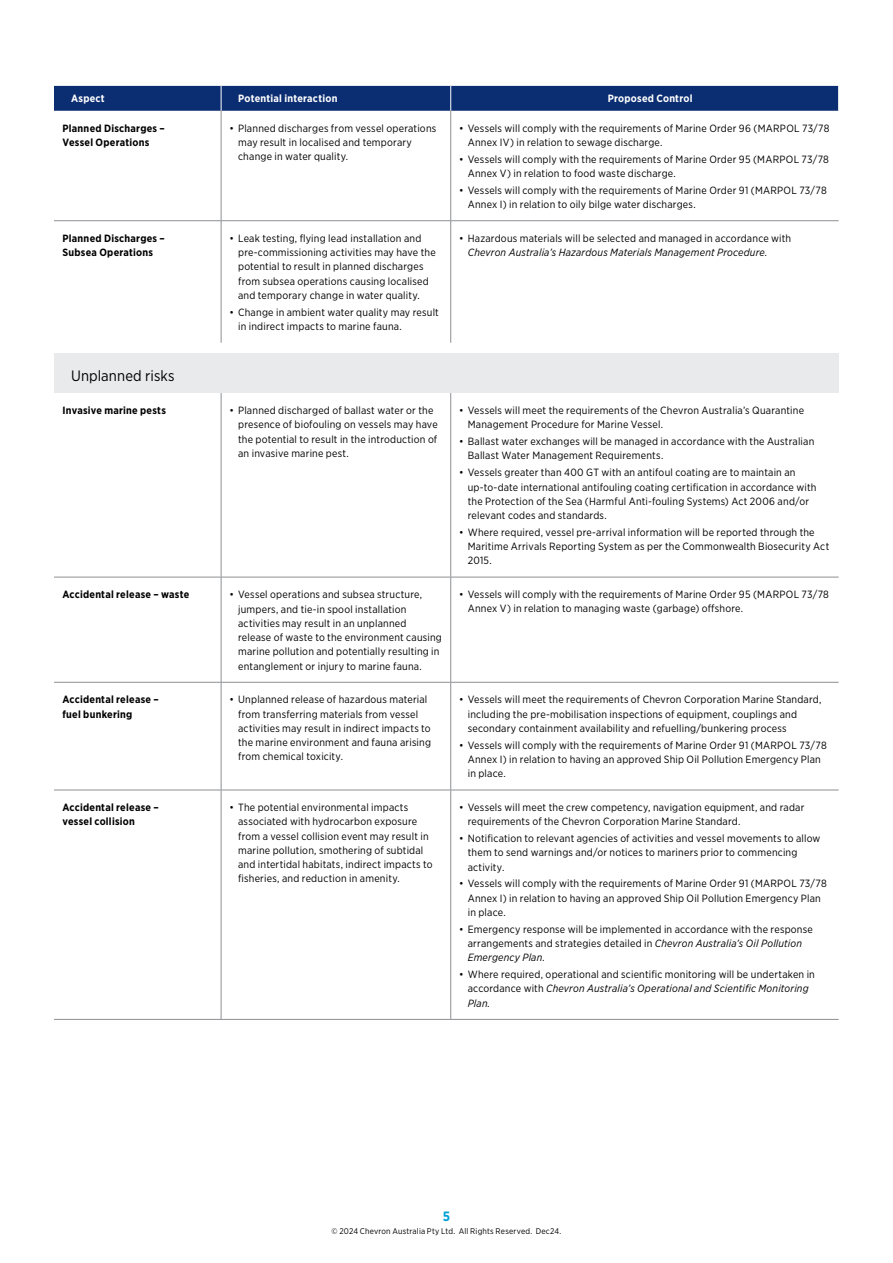
<style>
.page{position:relative;width:893px;height:1263px;background:#fff}
.page>*{position:absolute;margin:0;border:0;box-sizing:border-box;transform-origin:0 0}
.t1{font:15px "Gotham Narrow";letter-spacing:.005em;color:#000}
.t2{font:700 13.5px "Gotham Narrow";color:#00a1d9}
.t3{font:10.5px/14.2px "Gotham Narrow";letter-spacing:.02em;color:#000}
.t4{font:700 10.5px/14.2px "Gotham Narrow";letter-spacing:.025em;color:#000}
.t5{font:italic 10.5px "Gotham Narrow";letter-spacing:.02em;color:#000}
.t6{font:700 10.5px "Gotham Narrow";letter-spacing:.02em;color:#fff}
.t7{font:8.25px "Gotham Narrow";letter-spacing:.025em;color:#000}
.s1{font-style:italic}
</style>
<div class="page">
<div style="left:54px;top:353px;width:785px;height:40px;background:#e9eaeb"></div>
<svg style="left:54px;top:85px;width:785px;height:26px;background:#153677"></svg>
<hr style="left:221px;top:111px;width:1px;height:109px;background:#8c8f93">
<hr style="left:450px;top:111px;width:1px;height:109px;background:#8c8f93">
<hr style="left:54px;top:220px;width:167px;height:1px;background:#8c8f93">
<hr style="left:221px;top:220px;width:230px;height:1px;background:#8c8f93">
<hr style="left:221px;top:221px;width:1px;height:122px;background:#8c8f93">
<hr style="left:451px;top:220px;width:388px;height:1px;background:#8c8f93">
<hr style="left:450px;top:221px;width:1px;height:122px;background:#8c8f93">
<hr style="left:221px;top:393px;width:1px;height:184px;background:#8c8f93">
<hr style="left:450px;top:393px;width:1px;height:184px;background:#8c8f93">
<hr style="left:54px;top:577px;width:167px;height:1px;background:#8c8f93">
<hr style="left:221px;top:577px;width:230px;height:1px;background:#8c8f93">
<hr style="left:221px;top:577px;width:1px;height:105px;background:#8c8f93">
<hr style="left:451px;top:577px;width:388px;height:1px;background:#8c8f93">
<hr style="left:450px;top:577px;width:1px;height:105px;background:#8c8f93">
<hr style="left:54px;top:682px;width:167px;height:1px;background:#8c8f93">
<hr style="left:221px;top:682px;width:230px;height:1px;background:#8c8f93">
<hr style="left:221px;top:682px;width:1px;height:108px;background:#8c8f93">
<hr style="left:451px;top:682px;width:388px;height:1px;background:#8c8f93">
<hr style="left:450px;top:682px;width:1px;height:108px;background:#8c8f93">
<hr style="left:54px;top:790px;width:167px;height:1px;background:#8c8f93">
<hr style="left:221px;top:790px;width:230px;height:1px;background:#8c8f93">
<hr style="left:221px;top:790px;width:1px;height:229px;background:#8c8f93">
<hr style="left:451px;top:790px;width:388px;height:1px;background:#8c8f93">
<hr style="left:450px;top:790px;width:1px;height:229px;background:#8c8f93">
<hr style="left:54px;top:1019px;width:167px;height:1px;background:#8c8f93">
<hr style="left:221px;top:1019px;width:230px;height:1px;background:#8c8f93">
<hr style="left:451px;top:1019px;width:388px;height:1px;background:#8c8f93">
<p class="t6" style="left:71px;top:92px;width:35px">Aspect</p>
<p class="t6" style="left:238px;top:92px;width:101px">Potential interaction</p>
<p class="t6" style="left:608px;top:92px;width:86px">Proposed Control</p>
<p class="t4" style="left:63px;top:121px;width:104px">Planned Discharges –<br>Vessel Operations</p>
<p class="t3" style="left:238px;top:121px;width:200px;text-indent:-9px">• Planned discharges from vessel operations may result in localised and temporary change in water quality.</p>
<p class="t3" style="left:468px;top:121px;width:363px;text-indent:-9px">• Vessels will comply with the requirements of Marine Order 96 (MARPOL 73/78<br>Annex IV) in relation to sewage discharge.</p>
<p class="t3" style="left:468px;top:152px;width:363px;text-indent:-9px">• Vessels will comply with the requirements of Marine Order 95 (MARPOL 73/78<br>Annex V) in relation to food waste discharge.</p>
<p class="t3" style="left:468px;top:183px;width:360px;text-indent:-9px">• Vessels will comply with the requirements of Marine Order 91 (MARPOL 73/78<br>Annex I) in relation to oily bilge water discharges.</p>
<p class="t4" style="left:63px;top:231px;width:104px">Planned Discharges –<br>Subsea Operations</p>
<p class="t3" style="left:238px;top:231px;width:199px;text-indent:-9px">• Leak testing, flying lead installation and pre-commissioning activities may have the potential to result in planned discharges from subsea operations causing localised and temporary change in water quality.</p>
<p class="t3" style="left:238px;top:305px;width:202px;text-indent:-9px">• Change in ambient water quality may result in indirect impacts to marine fauna.</p>
<p class="t3" style="left:459px;top:231px;width:333px">• Hazardous materials will be selected and managed in accordance with</p>
<p class="t5" style="left:468px;top:246px;width:301px">Chevron Australia’s Hazardous Materials Management Procedure.</p>
<h1 class="t1" style="left:71px;top:366px;width:105px">Unplanned risks</h1>
<p class="t4" style="left:63px;top:403px;width:105px">Invasive marine pests</p>
<p class="t3" style="left:238px;top:403px;width:201px;text-indent:-9px">• Planned discharged of ballast water or the presence of biofouling on vessels may have the potential to result in the introduction of an invasive marine pest.</p>
<p class="t3" style="left:468px;top:403px;width:338px;text-indent:-9px">• Vessels will meet the requirements of the Chevron Australia’s Quarantine<br>Management Procedure for Marine Vessel.</p>
<p class="t3" style="left:468px;top:434px;width:348px;text-indent:-9px">• Ballast water exchanges will be managed in accordance with the Australian<br>Ballast Water Management Requirements.</p>
<p class="t3" style="left:468px;top:465px;width:350px;text-indent:-9px">• Vessels greater than 400 GT with an antifoul coating are to maintain an up-to-date international antifouling coating certification in accordance with the Protection of the Sea (Harmful Anti-fouling Systems) Act 2006 and/or relevant codes and standards.</p>
<p class="t3" style="left:468px;top:525px;width:363px;text-indent:-9px">• Where required, vessel pre-arrival information will be reported through the<br>Maritime Arrivals Reporting System as per the Commonwealth Biosecurity Act<br>2015.</p>
<p class="t4" style="left:63px;top:587px;width:128px">Accidental release – waste</p>
<p class="t3" style="left:238px;top:587px;width:205px;text-indent:-9px">• Vessel operations and subsea structure, jumpers, and tie-in spool installation activities may result in an unplanned release of waste to the environment causing marine pollution and potentially resulting in entanglement or injury to marine fauna.</p>
<p class="t3" style="left:468px;top:587px;width:363px;text-indent:-9px">• Vessels will comply with the requirements of Marine Order 95 (MARPOL 73/78<br>Annex V) in relation to managing waste (garbage) offshore.</p>
<p class="t4" style="left:63px;top:692px;width:98px">Accidental release – fuel bunkering</p>
<p class="t3" style="left:238px;top:692px;width:194px;text-indent:-9px">• Unplanned release of hazardous material from transferring materials from vessel activities may result in indirect impacts to the marine environment and fauna arising from chemical toxicity.</p>
<p class="t3" style="left:468px;top:692px;width:355px;text-indent:-9px">• Vessels will meet the requirements of Chevron Corporation Marine Standard, including the pre-mobilisation inspections of equipment, couplings and secondary containment availability and refuelling/bunkering process</p>
<p class="t3" style="left:468px;top:738px;width:360px;text-indent:-9px">• Vessels will comply with the requirements of Marine Order 91 (MARPOL 73/78<br>Annex I) in relation to having an approved Ship Oil Pollution Emergency Plan in place.</p>
<p class="t4" style="left:63px;top:800px;width:98px">Accidental release – vessel collision</p>
<p class="t3" style="left:238px;top:800px;width:196px;text-indent:-9px">• The potential environmental impacts associated with hydrocarbon exposure from a vessel collision event may result in marine pollution, smothering of subtidal and intertidal habitats, indirect impacts to fisheries, and reduction in amenity.</p>
<p class="t3" style="left:468px;top:800px;width:338px;text-indent:-9px">• Vessels will meet the crew competency, navigation equipment, and radar requirements of the Chevron Corporation Marine Standard.</p>
<p class="t3" style="left:468px;top:831px;width:354px;text-indent:-9px">• Notification to relevant agencies of activities and vessel movements to allow them to send warnings and/or notices to mariners prior to commencing activity.</p>
<p class="t3" style="left:468px;top:876px;width:360px;text-indent:-9px">• Vessels will comply with the requirements of Marine Order 91 (MARPOL 73/78<br>Annex I) in relation to having an approved Ship Oil Pollution Emergency Plan in place.</p>
<p class="t3" style="left:468px;top:922px;width:347px;text-indent:-9px">• Emergency response will be implemented in accordance with the response arrangements and strategies detailed in <span class="s1">Chevron Australia’s Oil Pollution<br>Emergency Plan.</span></p>
<p class="t3" style="left:468px;top:967px;width:349px;text-indent:-9px">• Where required, operational and scientific monitoring will be undertaken in accordance with <span class="s1">Chevron Australia’s Operational and Scientific Monitoring<br>Plan.</span></p>
<p class="t2" style="left:443px;top:1207px;width:9px">5</p>
<p class="t7" style="left:332px;top:1226px;width:231px">© 2024 Chevron Australia Pty Ltd. All Rights Reserved. Dec24.</p>
</div>
